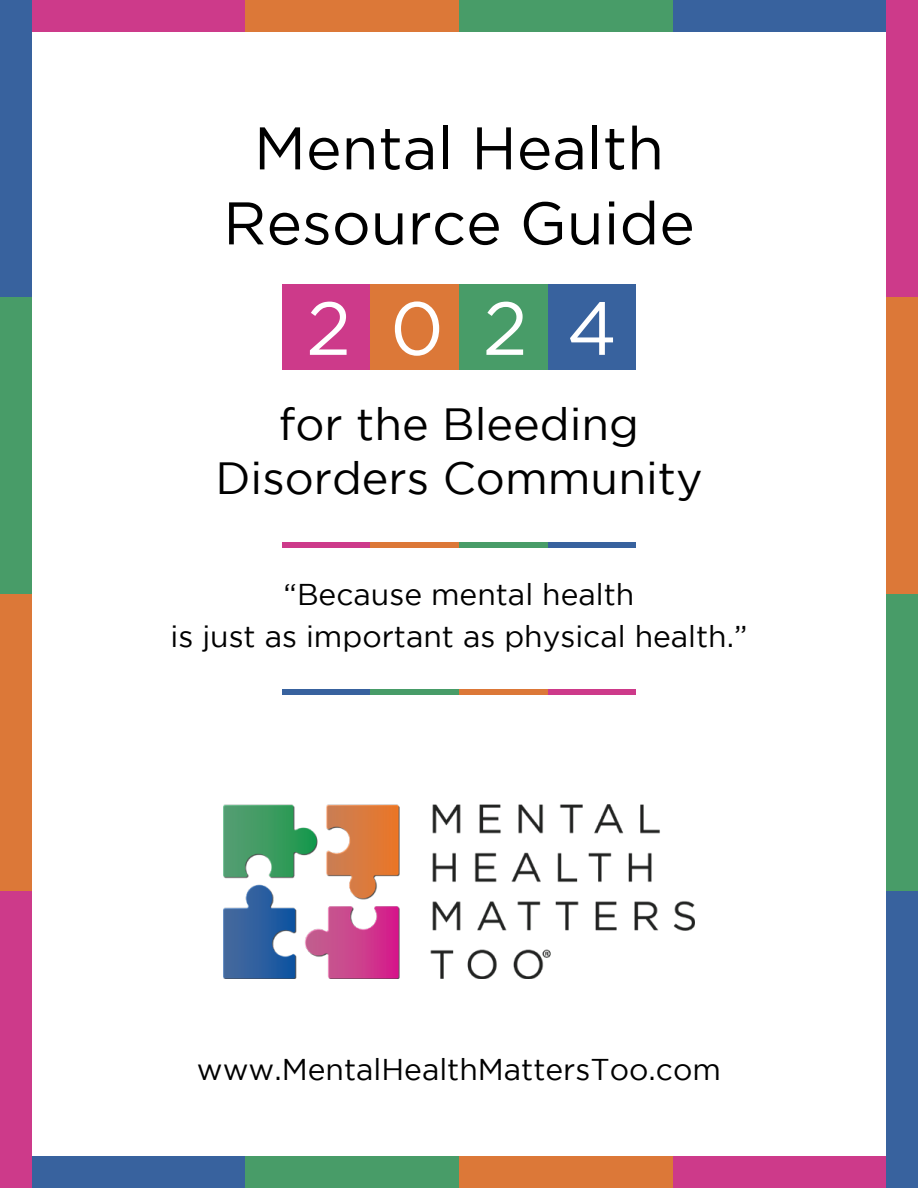
<style>
.page{position:relative;width:918px;height:1188px;background:#fff}
.page>*{position:absolute;margin:0;border:0;box-sizing:border-box;transform-origin:0 0}
.t1{font:75px "Gotham";color:#fff}
.t2{font:60px/75px "Gotham";color:#000;text-align:center}
.t3{font:45px/54px "Gotham";color:#000;text-align:center}
.t4{font:30px/42px "Gotham";color:#000;text-align:center}
</style>
<div class="page">
<img style="left:224px;top:804px;width:470px;height:175px">
<div style="left:0;top:0;width:32px;height:297px;background:#38629e"></div>
<div style="left:886px;top:891px;width:32px;height:297px;background:#38629e"></div>
<div style="left:673px;top:0;width:213px;height:32px;background:#38629e"></div>
<div style="left:547px;top:285px;width:89px;height:85px;background:#38629e"></div>
<div style="left:547px;top:542px;width:89px;height:6px;background:#38629e"></div>
<div style="left:282px;top:689px;width:89px;height:5px;background:#38629e"></div>
<div style="left:32px;top:1156px;width:213px;height:32px;background:#38629e"></div>
<div style="left:0;top:891px;width:32px;height:297px;background:#cd3a8a"></div>
<div style="left:886px;top:0;width:32px;height:297px;background:#cd3a8a"></div>
<div style="left:32px;top:0;width:213px;height:32px;background:#cd3a8a"></div>
<div style="left:282px;top:285px;width:89px;height:85px;background:#cd3a8a"></div>
<div style="left:282px;top:542px;width:89px;height:6px;background:#cd3a8a"></div>
<div style="left:547px;top:689px;width:89px;height:5px;background:#cd3a8a"></div>
<div style="left:673px;top:1156px;width:213px;height:32px;background:#cd3a8a"></div>
<div style="left:0;top:594px;width:32px;height:297px;background:#dc7838"></div>
<div style="left:886px;top:297px;width:32px;height:297px;background:#dc7838"></div>
<div style="left:245px;top:0;width:214px;height:32px;background:#dc7838"></div>
<div style="left:371px;top:285px;width:88px;height:85px;background:#dc7838"></div>
<div style="left:371px;top:542px;width:88px;height:6px;background:#dc7838"></div>
<div style="left:459px;top:689px;width:88px;height:5px;background:#dc7838"></div>
<div style="left:459px;top:1156px;width:214px;height:32px;background:#dc7838"></div>
<div style="left:0;top:297px;width:32px;height:297px;background:#489c68"></div>
<div style="left:886px;top:594px;width:32px;height:297px;background:#489c68"></div>
<div style="left:459px;top:0;width:214px;height:32px;background:#489c68"></div>
<div style="left:459px;top:285px;width:88px;height:85px;background:#489c68"></div>
<div style="left:459px;top:542px;width:88px;height:6px;background:#489c68"></div>
<div style="left:371px;top:689px;width:88px;height:5px;background:#489c68"></div>
<div style="left:245px;top:1156px;width:214px;height:32px;background:#489c68"></div>
<h2 class="t2" style="left:223px;top:110px;width:473px">Mental Health<br>Resource Guide</h2>
<h1 class="t1" style="left:306px;top:287px;width:312px">2024</h1>
<h3 class="t3" style="left:215px;top:396px;width:489px">for the Bleeding<br>Disorders Community</h3>
<p class="t4" style="left:171px;top:573px;width:578px">“Because mental health<br>is just as important as physical health.”</p>
<p class="t4" style="left:197px;top:1048px;width:526px">www.MentalHealthMattersToo.com</p>
</div>
